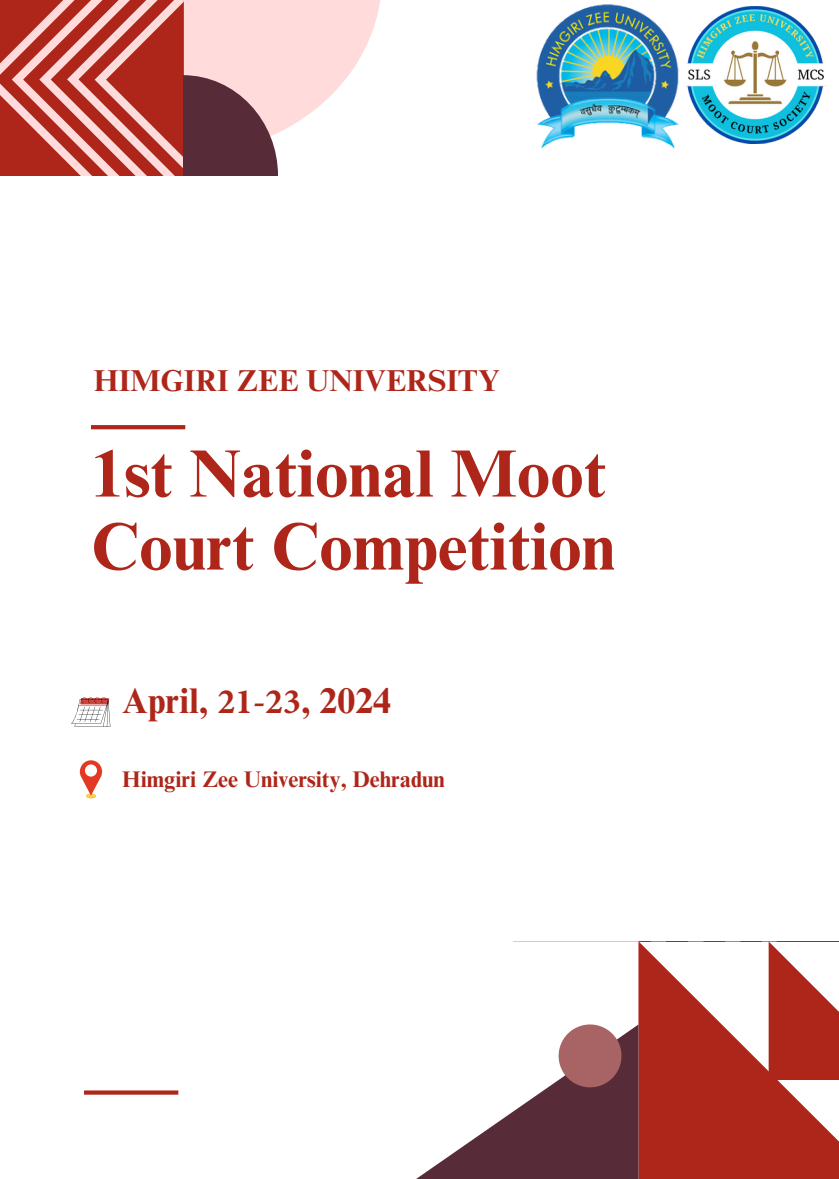
<style>
.page{position:relative;width:839px;height:1179px;background:#fff}
.page>*{position:absolute;margin:0;border:0;box-sizing:border-box;transform-origin:0 0}
.t1{font:700 67.05px/73.1px "Times NRMT Pro";color:#ae2619}
.t2{font:700 35.7px "Times NRMT Pro";color:#ae2619}
.t3{font:700 30.3px "Times NRMT Pro";color:#ae2619}
.t4{font:700 22.5px "Times NRMT Pro";color:#ae2619}
.s1{font-family:"Minion Pro"}
</style>
<div class="page">
<svg style="left:0;top:0;width:380px;height:176px;background:#d08e8b"></svg>
<svg style="left:638px;top:941px;width:200px;height:238px;background:#b43c31"></svg>
<svg style="left:416px;top:1025px;width:222px;height:154px;fill:#582b39"></svg>
<svg style="left:643px;top:941px;width:195px;height:139px"></svg>
<svg style="left:558px;top:1024px;width:63px;height:63px;background:#ab7273"></svg>
<svg style="left:91px;top:425px;width:94px;height:4px"></svg>
<div style="left:84px;top:1090px;width:94px;height:5px;background:#ae2619"></div>
<svg style="left:71px;top:697px;width:39px;height:30px"></svg>
<svg style="left:86px;top:794px;width:10px;height:4px"></svg>
<svg style="left:80px;top:760px;width:22px;height:36px"></svg>
<div style="left:85px;top:764px;width:12px;height:13px;background:#fff;border-radius:50%"></div>
<img style="left:536px;top:4px;width:143px;height:145px">
<img style="left:686px;top:7px;width:139px;height:136px">
<h3 class="t3" style="left:94px;top:369px;width:407px">HIMGIRI ZEE UNIVERSITY</h3>
<p class="t1" style="left:91px;top:445px;width:525px">1st National Moot<br>Court Competition</p>
<h1 class="t2" style="left:122px;top:687px;width:270px">April, <span class="s1">21-23</span>, 2024</h1>
<h1 class="t4" style="left:122px;top:770px;width:324px">Himgiri Zee University, Dehradun</h1>
</div>
